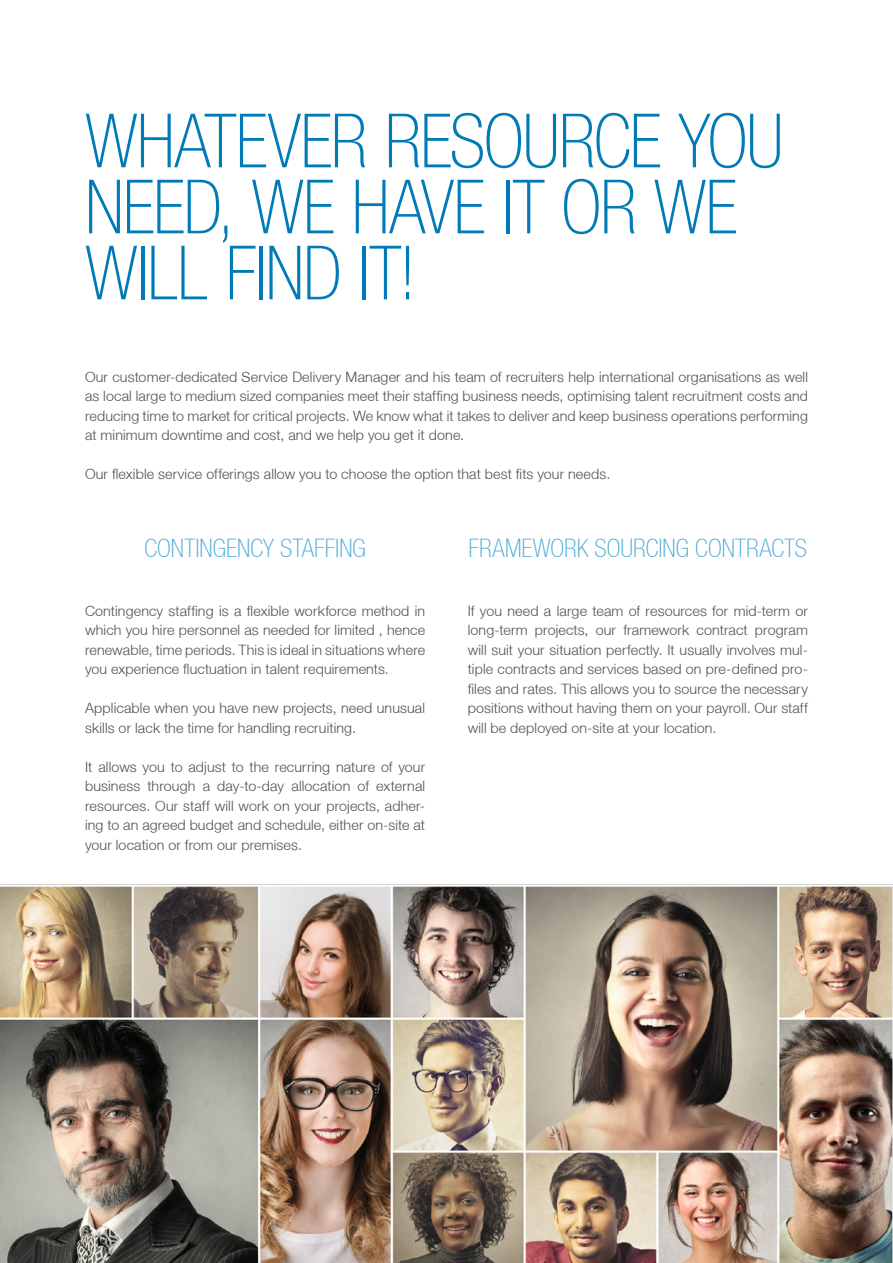
<style>
.page{position:relative;width:893px;height:1263px;background:#fff}
.page>*{position:absolute;margin:0;border:0;box-sizing:border-box;transform-origin:0 0}
.t1{font:100 condensed 75px/66px "Helvetica Neue LT";letter-spacing:-.02em;color:#007bb7}
.t2{font:100 condensed 25.5px "Helvetica Neue LT";color:#4da9d6}
.t3{font:300 14.25px/19.5px "Helvetica Neue LT";letter-spacing:.01em;color:#485259;text-align:justify}
</style>
<div class="page">
<img style="left:0;top:884px;width:893px;height:379px">
<h1 class="t1" style="left:85px;top:107px;width:700px">WHATEVER RESOURCE YOU<br>NEED, WE HAVE IT OR WE<br>WILL FIND IT!</h1>
<p class="t3" style="left:85px;top:367px;width:724px">Our customer-dedicated Service Delivery Manager and his team of recruiters help international organisations as well as local large to medium sized companies meet their staffing business needs, optimising talent recruitment costs and reducing time to market for critical projects. We know what it takes to deliver and keep business operations performing at minimum downtime and cost, and we help you get it done.</p>
<p class="t3" style="left:85px;top:464px;width:527px">Our flexible service offerings allow you to choose the option that best fits your needs.</p>
<h2 class="t2" style="left:144px;top:534px;width:223px">CONTINGENCY STAFFING</h2>
<p class="t3" style="left:85px;top:601px;width:342px">Contingency staffing is a flexible workforce method in which you hire personnel as needed for limited , hence renewable, time periods. This is ideal in situations where you experience fluctuation in talent requirements.</p>
<p class="t3" style="left:85px;top:698px;width:342px">Applicable when you have new projects, need unusual skills or lack the time for handling recruiting.</p>
<p class="t3" style="left:85px;top:757px;width:342px">It allows you to adjust to the recurring nature of your business through a day-to-day allocation of external resources. Our staff will work on your projects, adher&shy;ing to an agreed budget and schedule, either on-site at your location or from our premises.</p>
<h2 class="t2" style="left:469px;top:534px;width:340px">FRAMEWORK SOURCING CONTRACTS</h2>
<p class="t3" style="left:468px;top:601px;width:342px">If you need a large team of resources for mid-term or long-term projects, our framework contract program will suit your situation perfectly. It usually involves mul&shy;tiple contracts and services based on pre-defined pro&shy;files and rates. This allows you to source the necessary positions without having them on your payroll. Our staff will be deployed on-site at your location.</p>
</div>
